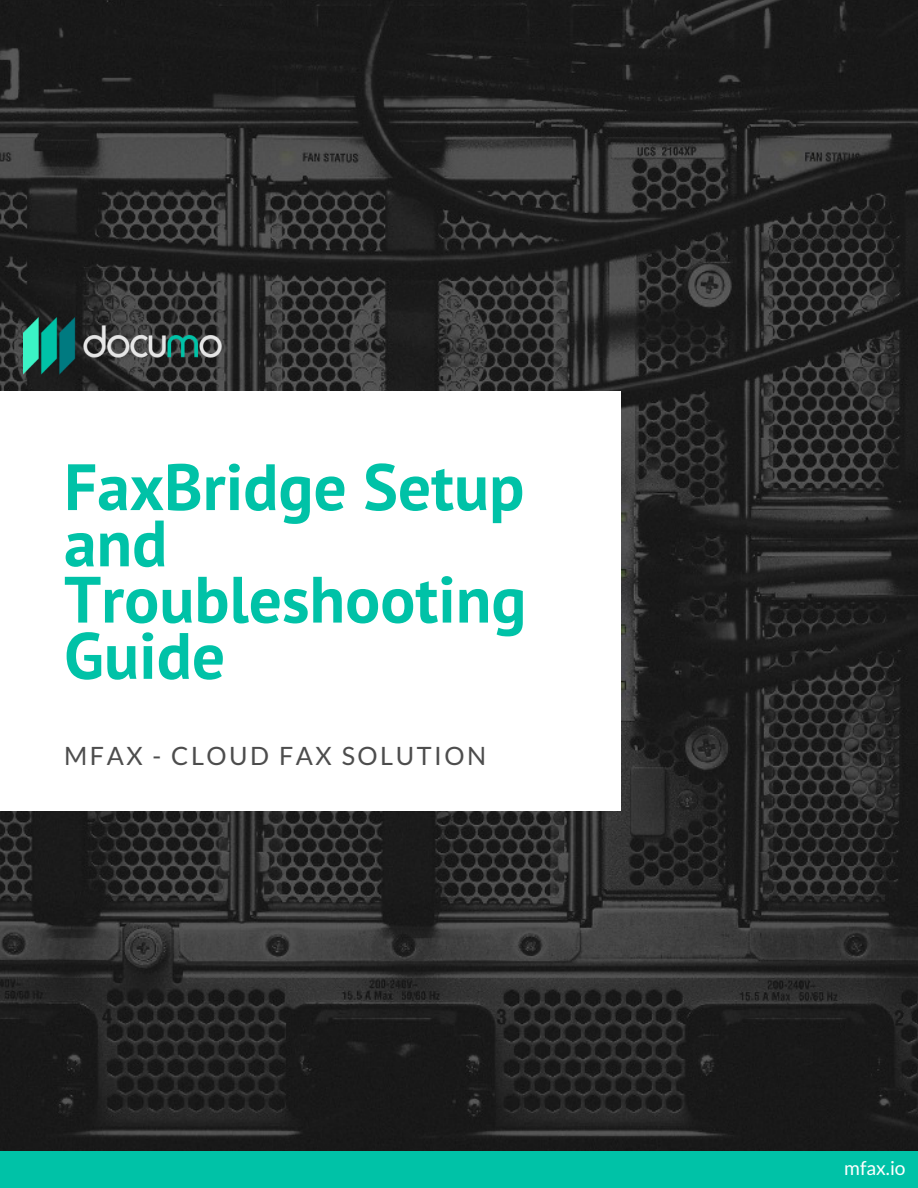
<style>
.page{position:relative;width:918px;height:1188px;background:#fff}
.page>*{position:absolute;margin:0;border:0;box-sizing:border-box;transform-origin:0 0}
.t1{font:700 65.4px/56.2px "PT Sans";color:#00c2a7}
.t2{font:25.2px "Lato";letter-spacing:.1em;color:#4d4d4d}
.t3{font:19.2px "Lato";color:#fff}
</style>
<div class="page">
<img style="left:0;top:0;width:918px;height:1151px">
<div style="left:0;top:1151px;width:918px;height:36px;background:#00c2a7"></div>
<div style="left:0;top:392px;width:621px;height:419px;background:#fff"></div>
<hr style="left:0;top:1185px;width:918px;height:3px;background:#00c2a7">
<img style="left:24px;top:317px;width:198px;height:58px">
<p class="t1" style="left:64px;top:458px;width:464px">FaxBridge Setup and<br>Troubleshooting<br>Guide</p>
<p class="t2" style="left:64px;top:740px;width:424px">MFAX - CLOUD FAX SOLUTION</p>
<p class="t3" style="left:844px;top:1156px;width:63px">mfax.io</p>
</div>
